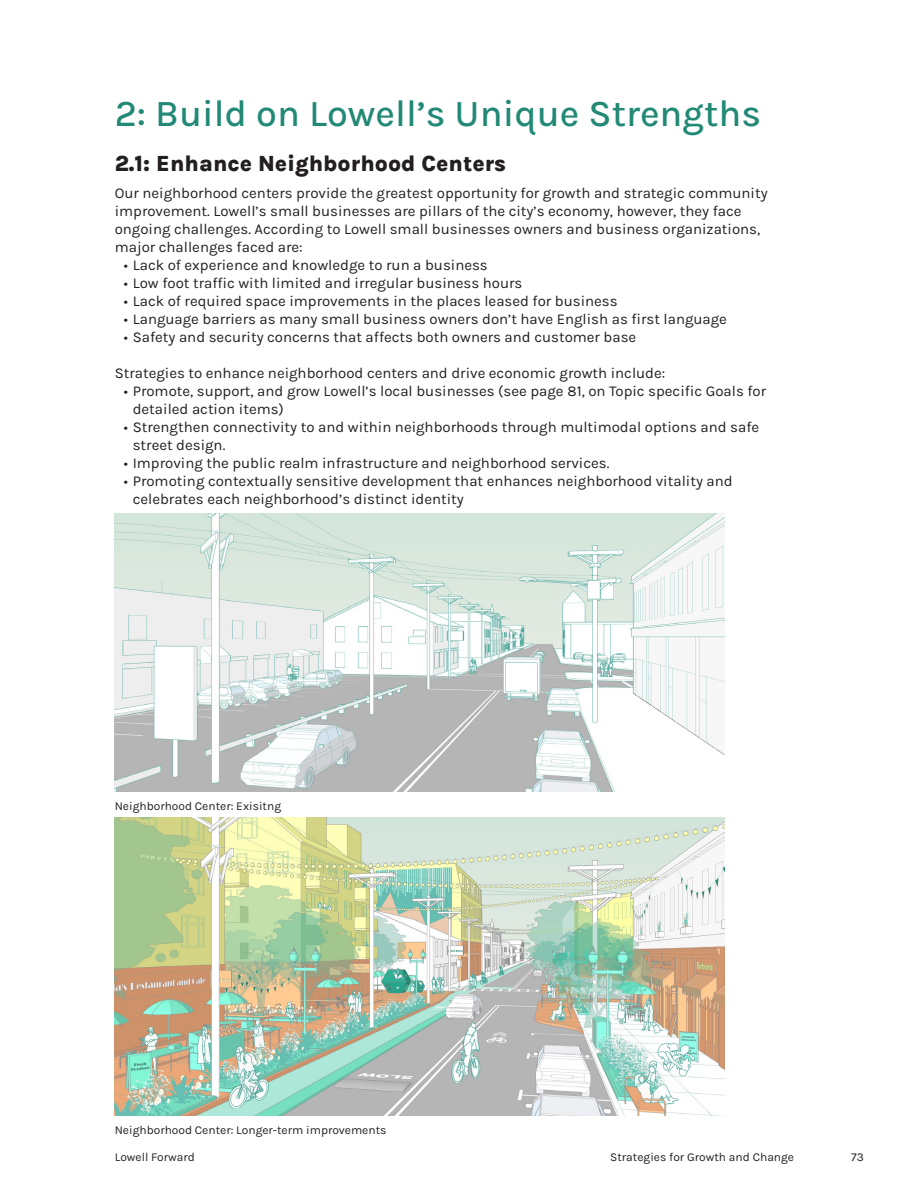
<style>
.page{position:relative;width:918px;height:1188px;background:#fff}
.page>*{position:absolute;margin:0;border:0;box-sizing:border-box;transform-origin:0 0}
._25_30_Karla_Medium{font:500 37.5px "Karla";color:#218975}
._15_18_Karla_Medium{font:800 22.5px "Karla";color:#231f20}
._10_12_Karla{font:15px/18px "Karla";color:#231f20}
._8_9_Karla{font:12px "Karla";color:#231f20}
</style>
<div class="page">
<img style="left:115px;top:513px;width:609px;height:279px">
<img style="left:115px;top:817px;width:609px;height:299px">
<p class="_25_30_Karla_Medium" style="left:115px;top:89px;width:648px">2: Build on Lowell’s Unique Strengths</p>
<p class="_15_18_Karla_Medium" style="left:115px;top:149px;width:393px">2.1: Enhance Neighborhood Centers</p>
<p class="_10_12_Karla" style="left:115px;top:184px;width:654px">Our neighborhood centers provide the greatest opportunity for growth and strategic community improvement. Lowell’s small businesses are pillars of the city’s economy, however, they face ongoing challenges. According to Lowell small businesses owners and business organizations, major challenges faced are:</p>
<p class="_10_12_Karla" style="left:124px;top:256px;width:366px">• Lack of experience and knowledge to run a business</p>
<p class="_10_12_Karla" style="left:124px;top:274px;width:400px">• Low foot traffic with limited and irregular business hours</p>
<p class="_10_12_Karla" style="left:124px;top:292px;width:495px">• Lack of required space improvements in the places leased for business</p>
<p class="_10_12_Karla" style="left:124px;top:310px;width:605px">• Language barriers as many small business owners don’t have English as first language</p>
<p class="_10_12_Karla" style="left:124px;top:328px;width:514px">• Safety and security concerns that affects both owners and customer base</p>
<p class="_10_12_Karla" style="left:115px;top:364px;width:552px">Strategies to enhance neighborhood centers and drive economic growth include:</p>
<p class="_10_12_Karla" style="left:133px;top:382px;width:635px;text-indent:-9px">• Promote, support, and grow Lowell’s local businesses (see page 81, on Topic specific Goals for detailed action items)</p>
<p class="_10_12_Karla" style="left:133px;top:418px;width:628px;text-indent:-9px">• Strengthen connectivity to and within neighborhoods through multimodal options and safe street design.</p>
<p class="_10_12_Karla" style="left:124px;top:454px;width:487px">• Improving the public realm infrastructure and neighborhood services.</p>
<p class="_10_12_Karla" style="left:133px;top:472px;width:601px;text-indent:-9px">• Promoting contextually sensitive development that enhances neighborhood vitality and celebrates each neighborhood’s distinct identity</p>
<p class="_8_9_Karla" style="left:115px;top:798px;width:168px">Neighborhood Center: Exisitng</p>
<p class="_8_9_Karla" style="left:115px;top:1122px;width:273px">Neighborhood Center: Longer-term improvements</p>
<p class="_8_9_Karla" style="left:115px;top:1149px;width:82px">Lowell Forward</p>
<p class="_8_9_Karla" style="left:610px;top:1149px;width:185px">Strategies for Growth and Change</p>
<p class="_8_9_Karla" style="left:851px;top:1149px;width:14px">73</p>
</div>
